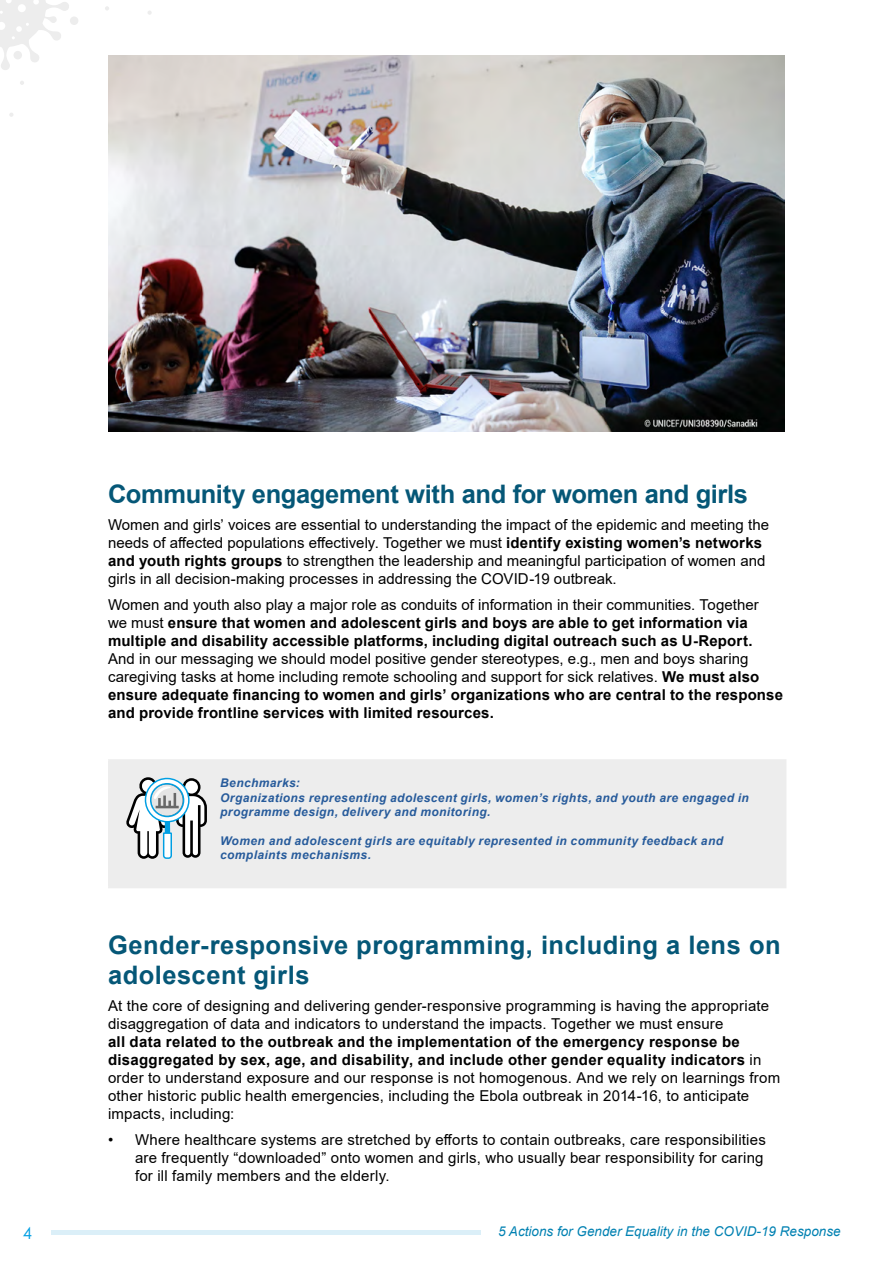
<style>
.page{position:relative;width:893px;height:1263px;background:#fff}
.page>*{position:absolute;margin:0;border:0;box-sizing:border-box;transform-origin:0 0}
.t1{font:700 25.5px/30.6px "Arial";letter-spacing:.015em;color:#055777}
.t2{font:700 25.5px "Arial";letter-spacing:-.015em;color:#055777}
.t3{font:16.5px "Century Gothic Pro";color:#009fe3}
.t4{font:15px/18px "Arial";letter-spacing:.01em;color:#000}
.t5{font:700 15px/18px "Arial";letter-spacing:.01em;color:#000}
.t6{font:italic 13.5px "Arial";color:#0181b2}
.t7{font:italic 700 12px/14.4px "Arial";letter-spacing:.035em;color:#275b9b}
.s1{font-weight:700}
.s2{font-weight:400}
</style>
<div class="page">
<img style="left:108px;top:55px;width:677px;height:377px">
<div style="left:51px;top:1230px;width:429px;height:5px;background:#dbeff8"></div>
<svg style="left:0;top:0;width:69px;height:70px"></svg>
<div style="left:70px;top:16px;width:8px;height:9px;background:#ededed;border-radius:50%"></div>
<div style="left:14px;top:51px;width:8px;height:8px;background:#ededed;border-radius:50%"></div>
<svg style="left:20px;top:81px;width:4px;height:4px"></svg>
<svg style="left:9px;top:113px;width:4px;height:4px"></svg>
<svg style="left:105px;top:6px;width:4px;height:4px"></svg>
<div style="left:109px;top:760px;width:677px;height:127px;background:#ededed"></div>
<hr style="left:108px;top:759px;width:678px;height:2px;background:#ededed">
<hr style="left:108px;top:761px;width:2px;height:126px;background:#ededed">
<hr style="left:108px;top:887px;width:678px;height:1px;background:#ededed">
<svg style="left:126px;top:777px;width:81px;height:82px"></svg>
<h1 class="t2" style="left:108px;top:476px;width:642px">Community engagement with and for women and girls</h1>
<p class="t4" style="left:108px;top:515px;width:663px">Women and girls’ voices are essential to understanding the impact of the epidemic and meeting the needs of affected populations effectively. Together we must <span class="s1">identify existing women’s networks and youth rights groups</span> to strengthen the leadership and meaningful participation of women and girls in all decision-making processes in addressing the COVID-19 outbreak.</p>
<p class="t5" style="left:108px;top:596px;width:652px"><span class="s2">Women and youth also play a major role as conduits of information in their communities. Together we must</span> ensure that women and adolescent girls and boys are able to get information via multiple and disability accessible platforms, including digital outreach such as U-Report.</p>
<p class="t4" style="left:108px;top:650px;width:676px">And in our messaging we should model positive gender stereotypes, e.g., men and boys sharing caregiving tasks at home including remote schooling and support for sick relatives. <span class="s1">We must also ensure adequate financing to women and girls’ organizations who are central to the response and provide frontline services with limited resources.</span></p>
<p class="t7" style="left:220px;top:776px;width:530px">Benchmarks:<br>Organizations representing adolescent girls, women’s rights, and youth are engaged in programme design, delivery and monitoring.</p>
<p class="t7" style="left:220px;top:834px;width:504px">Women and adolescent girls are equitably represented in community feedback and complaints mechanisms.</p>
<h1 class="t1" style="left:108px;top:930px;width:674px">Gender-responsive programming, including a lens on adolescent girls</h1>
<p class="t4" style="left:108px;top:996px;width:663px">At the core of designing and delivering gender-responsive programming is having the appropriate disaggregation of data and indicators to understand the impacts. Together we must ensure</p>
<p class="t4" style="left:108px;top:1032px;width:674px"><span class="s1">all data related to the outbreak and the implementation of the emergency response be disaggregated by sex, age, and disability, and include other gender equality indicators</span> in order to understand exposure and our response is not homogenous. And we rely on learnings from other historic public health emergencies, including the Ebola outbreak in 2014-16, to anticipate impacts, including:</p>
<p class="t4" style="left:135px;top:1131px;width:632px;text-indent:-27px">• Where healthcare systems are stretched by efforts to contain outbreaks, care responsibilities are frequently “downloaded” onto women and girls, who usually bear responsibility for caring for ill family members and the elderly.</p>
<p class="t3" style="left:23px;top:1223px;width:11px">4</p>
<p class="t6" style="left:498px;top:1222px;width:344px">5 Actions for Gender Equality in the COVID-19 Response</p>
</div>
